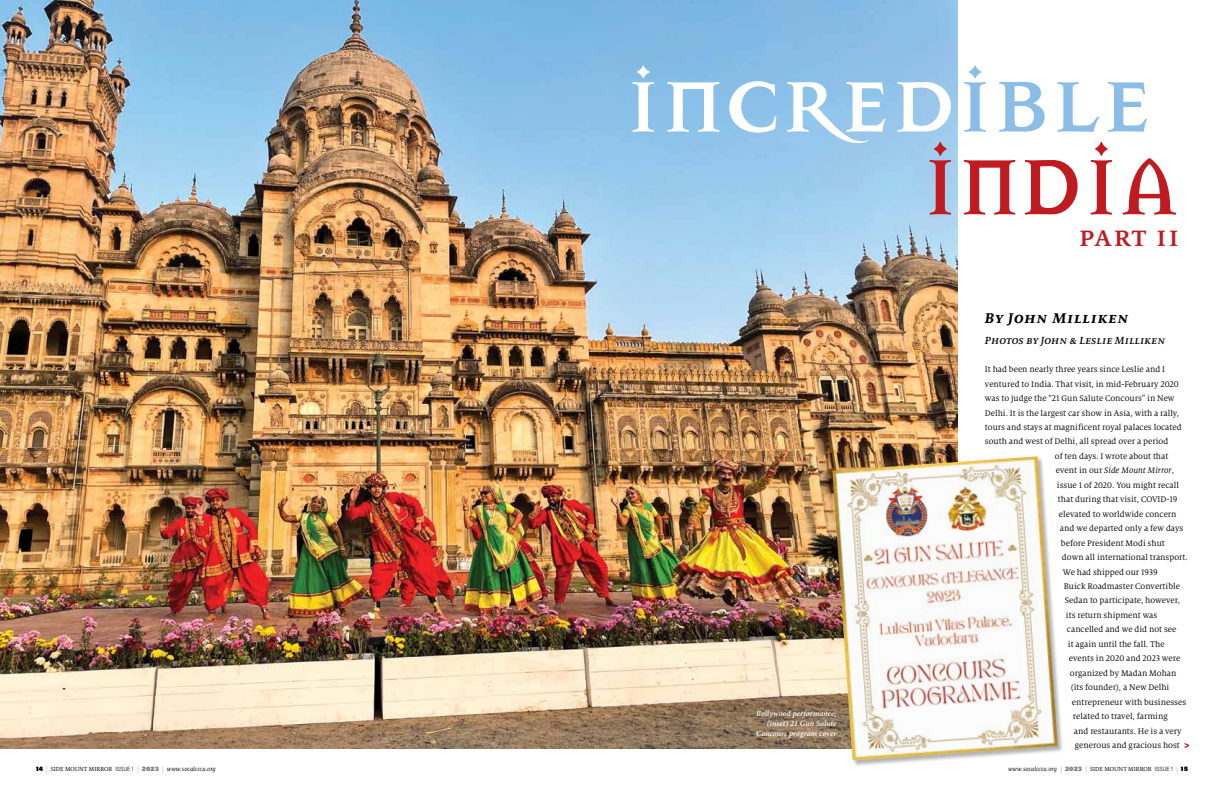
<style>
.page{position:relative;width:1224px;height:792px;background:#fff}
.page>*{position:absolute;margin:0;border:0;box-sizing:border-box;transform-origin:0 0}
.t1{font:500 30px "Milo Serif OT";letter-spacing:.025em;color:#bf1b21}
.t2{font:italic 700 15.6px "Milo Serif OT";letter-spacing:.04em;color:#000}
.t3{font:italic 500 11.4px "Milo Serif OT";color:#000}
.t4{font:9px "Milo Serif OT";color:#000}
.t5{font:italic 9px "Milo Serif OT";color:#000}
.t6{font:italic 600 8px/10px "Minion Pro";letter-spacing:.005em;color:#fff;text-align:right}
.t7{font:italic 6.5px "Milo Serif OT";color:#000}
.s1{font-style:normal}
.s2{font-family:"Acumin Pro";font-weight:900;font-style:normal}
.s3{font-style:normal;font-size:8px;color:#a7a9ac}
.s4{font-family:"Acumin Pro Semi Cond";font-weight:300;font-style:normal;font-size:6px}
.s5{font-family:"Acumin Pro";font-weight:900;font-style:normal;color:#808285}
</style>
<div class="page">
<svg style="left:1185px;top:743px;width:4px;height:5px"></svg>
<img style="left:0;top:0;width:958px;height:748px">
<div style="left:832px;top:456px;width:232px;height:311px;background:#000;opacity:.3"></div>
<img style="left:832px;top:456px;width:226px;height:304px">
<svg style="left:633px;top:66px;width:543px;height:149px"></svg>
<h1 class="t1" style="left:1079px;top:220px;width:102px">part ii</h1>
<p class="t6" style="left:756px;top:708px;width:82px">Bollywood performance; (inset) 21 Gun Salute<br>Concours program cover</p>
<h2 class="t2" style="left:985px;top:309px;width:145px">By John Milliken</h2>
<p class="t3" style="left:985px;top:335px;width:182px">Photos by John &amp; Leslie Milliken</p>
<p class="t4" style="left:985px;top:365px;width:182px">It had been nearly three years since Leslie and I</p>
<p class="t4" style="left:985px;top:379px;width:195px">ventured to India. That visit, in mid-February 2020</p>
<p class="t4" style="left:985px;top:394px;width:191px">was to judge the “21 Gun Salute Concours” in New</p>
<p class="t4" style="left:985px;top:408px;width:196px">Delhi. It is the largest car show in Asia, with a rally,</p>
<p class="t4" style="left:985px;top:422px;width:198px">tours and stays at magnificent royal palaces located</p>
<p class="t4" style="left:985px;top:437px;width:185px">south and west of Delhi, all spread over a period</p>
<p class="t4" style="left:1055px;top:451px;width:115px">of ten days. I wrote about that</p>
<p class="t5" style="left:1056px;top:466px;width:120px"><span class="s1">event in our</span> Side Mount Mirror<span class="s1">,</span></p>
<p class="t4" style="left:1057px;top:480px;width:124px">issue 1 of 2020. You might recall</p>
<p class="t4" style="left:1058px;top:495px;width:121px">that during that visit, COVID-19</p>
<p class="t4" style="left:1059px;top:509px;width:119px">elevated to worldwide concern</p>
<p class="t4" style="left:1060px;top:524px;width:125px">and we departed only a few days</p>
<p class="t4" style="left:1061px;top:538px;width:105px">before President Modi shut</p>
<p class="t4" style="left:1062px;top:553px;width:127px">down all international transport.</p>
<p class="t4" style="left:1063px;top:567px;width:96px">We had shipped our 1939</p>
<p class="t4" style="left:1064px;top:581px;width:118px">Buick Roadmaster Convertible</p>
<p class="t4" style="left:1065px;top:596px;width:117px">Sedan to participate, however,</p>
<p class="t4" style="left:1066px;top:610px;width:93px">its return shipment was</p>
<p class="t4" style="left:1067px;top:625px;width:111px">cancelled and we did not see</p>
<p class="t4" style="left:1068px;top:639px;width:98px">it again until the fall. The</p>
<p class="t4" style="left:1069px;top:654px;width:113px">events in 2020 and 2023 were</p>
<p class="t4" style="left:1070px;top:668px;width:108px">organized by Madan Mohan</p>
<p class="t4" style="left:1071px;top:683px;width:100px">(its founder), a New Delhi</p>
<p class="t4" style="left:1072px;top:697px;width:116px">entrepreneur with businesses</p>
<p class="t4" style="left:1073px;top:712px;width:96px">related to travel, farming</p>
<p class="t4" style="left:1074px;top:726px;width:109px">and restaurants. He is a very</p>
<p class="t4" style="left:1075px;top:740px;width:106px">generous and gracious host</p>
<p class="t7" style="left:36px;top:765px;width:181px"><span class="s2">14</span> <span class="s3">|</span> <span class="s1">SIDE MOUNT MIRROR</span> <span class="s4">ISSUE 1</span> <span class="s3">|</span> <span class="s5">2023</span> <span class="s3">|</span> www.socalccca.org</p>
<p class="t7" style="left:1008px;top:765px;width:181px">www.socalccca.org <span class="s3">|</span> <span class="s5">2023</span> <span class="s3">|</span> <span class="s1">SIDE MOUNT MIRROR</span> <span class="s4">ISSUE 1</span> <span class="s3">|</span> <span class="s2">15</span></p>
</div>
